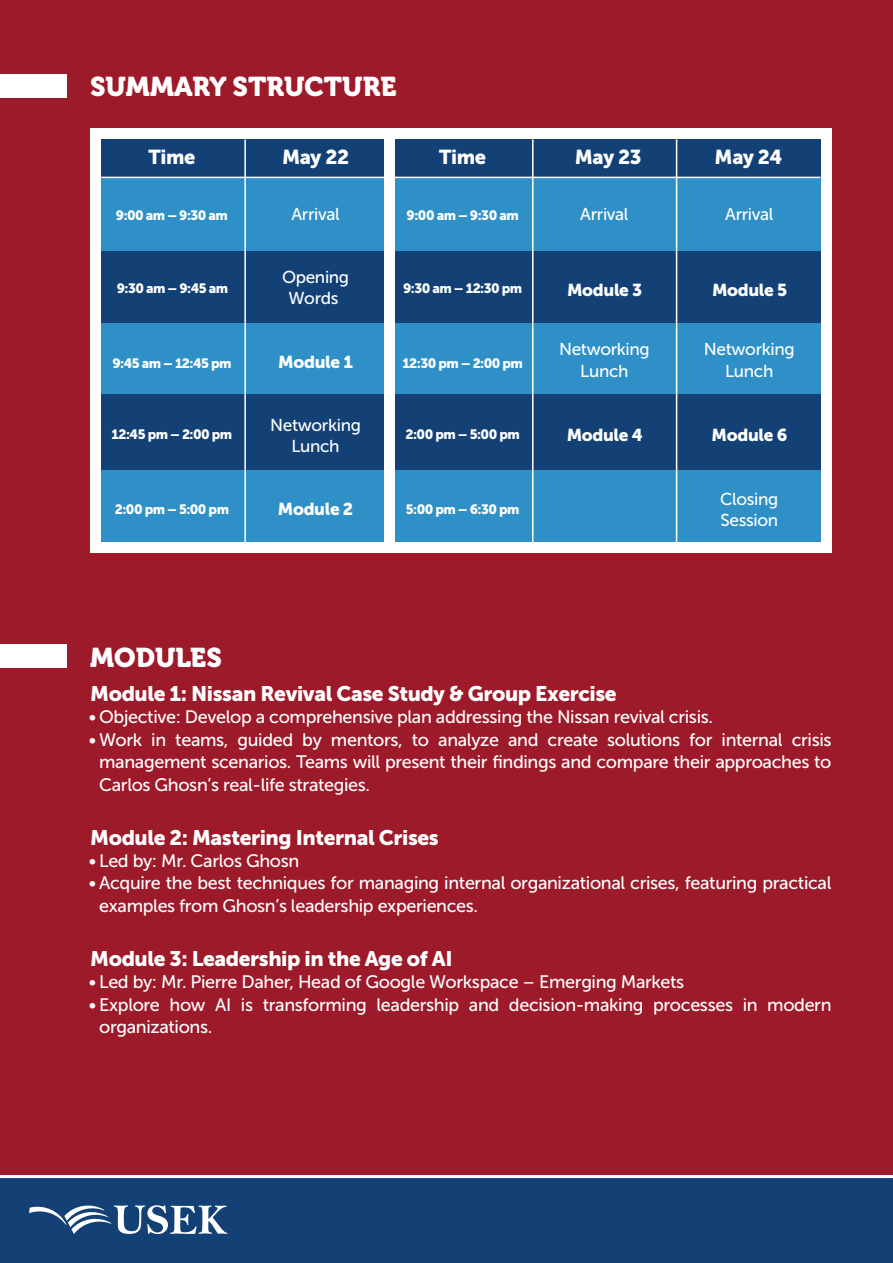
<style>
.page{position:relative;width:893px;height:1263px;background:#fff}
.page>*{position:absolute;margin:0;border:0;box-sizing:border-box;transform-origin:0 0}
.t1{font:27px "Museo 900";color:#fff}
.t2{font:21px "Museo Sans 900";letter-spacing:-.02em;color:#fff}
.t3{font:20.1px "Museo Sans 900";letter-spacing:-.02em;color:#fff}
.t4{font:18px/22.5px "Museo Sans 500";letter-spacing:-.02em;color:#fff}
.t5{font:17.25px/21.5px "Museo Sans 500";letter-spacing:-.02em;color:#fff;text-align:center}
.t6{font:17.25px "Museo Sans 900";letter-spacing:-.02em;color:#fff}
.t7{font:13.5px "Museo Sans 900";letter-spacing:-.04em;color:#fff}
</style>
<div class="page">
<div style="left:0;top:0;width:893px;height:1176px;background:#9c1a29"></div>
<div style="left:0;top:74px;width:66px;height:24px;background:#fff"></div>
<div style="left:0;top:644px;width:66px;height:24px;background:#fff"></div>
<div style="left:90px;top:128px;width:741px;height:425px;background:#fff"></div>
<div style="left:101px;top:176px;width:719px;height:76px;background:#2e90c7"></div>
<div style="left:101px;top:139px;width:719px;height:38px;background:#134176"></div>
<div style="left:101px;top:252px;width:719px;height:71px;background:#134176"></div>
<div style="left:101px;top:323px;width:719px;height:72px;background:#2e90c7"></div>
<div style="left:101px;top:395px;width:719px;height:76px;background:#134176"></div>
<div style="left:101px;top:471px;width:719px;height:71px;background:#2e90c7"></div>
<hr style="left:244px;top:139px;width:2px;height:403px;background:#fff">
<hr style="left:532px;top:139px;width:1px;height:403px;background:#fff">
<hr style="left:676px;top:139px;width:1px;height:403px;background:#fff">
<hr style="left:101px;top:177px;width:719px;height:1px;background:#fff">
<div style="left:384px;top:133px;width:11px;height:417px;background:#fff"></div>
<div style="left:0;top:1176px;width:893px;height:87px;background:#134176"></div>
<svg style="left:29px;top:1205px;width:198px;height:29px"></svg>
<hr style="left:0;top:1175px;width:893px;height:3px;background:#fff">
<h1 class="t1" style="left:90px;top:71px;width:308px">SUMMARY STRUCTURE</h1>
<p class="t3" style="left:148px;top:146px;width:48px">Time</p>
<p class="t3" style="left:282px;top:146px;width:69px">May 22</p>
<p class="t3" style="left:439px;top:146px;width:48px">Time</p>
<p class="t3" style="left:575px;top:146px;width:68px">May 23</p>
<p class="t3" style="left:715px;top:146px;width:69px">May 24</p>
<p class="t5" style="left:291px;top:204px;width:50px">Arrival</p>
<p class="t7" style="left:116px;top:208px;width:114px">9:00 am – 9:30 am</p>
<p class="t7" style="left:407px;top:208px;width:114px">9:00 am – 9:30 am</p>
<p class="t7" style="left:117px;top:280px;width:113px">9:30 am – 9:45 am</p>
<p class="t5" style="left:282px;top:266px;width:69px">Opening<br>Words</p>
<p class="t7" style="left:403px;top:280px;width:121px">9:30 am – 12:30 pm</p>
<p class="t7" style="left:112px;top:355px;width:121px">9:45 am – 12:45 pm</p>
<p class="t6" style="left:278px;top:352px;width:76px">Module 1</p>
<p class="t7" style="left:402px;top:355px;width:122px">12:30 pm – 2:00 pm</p>
<p class="t7" style="left:112px;top:427px;width:122px">12:45 pm – 2:00 pm</p>
<p class="t5" style="left:270px;top:414px;width:92px">Networking<br>Lunch</p>
<p class="t7" style="left:406px;top:427px;width:116px">2:00 pm – 5:00 pm</p>
<p class="t7" style="left:115px;top:501px;width:116px">2:00 pm – 5:00 pm</p>
<p class="t6" style="left:278px;top:500px;width:77px">Module 2</p>
<p class="t7" style="left:406px;top:501px;width:115px">5:00 pm – 6:30 pm</p>
<p class="t5" style="left:580px;top:204px;width:50px">Arrival</p>
<p class="t6" style="left:567px;top:280px;width:77px">Module 3</p>
<p class="t5" style="left:559px;top:339px;width:92px">Networking<br>Lunch</p>
<p class="t6" style="left:567px;top:425px;width:78px">Module 4</p>
<h1 class="t1" style="left:90px;top:642px;width:133px">MODULES</h1>
<p class="t5" style="left:725px;top:204px;width:50px">Arrival</p>
<p class="t6" style="left:712px;top:280px;width:77px">Module 5</p>
<p class="t5" style="left:704px;top:339px;width:92px">Networking<br>Lunch</p>
<p class="t6" style="left:712px;top:425px;width:77px">Module 6</p>
<p class="t5" style="left:720px;top:488px;width:60px;text-align:left">Closing<br>Session</p>
<p class="t2" style="left:90px;top:681px;width:528px">Module 1: Nissan Revival Case Study &amp; Group Exercise</p>
<p class="t4" style="left:89px;top:706px;width:626px">• Objective: Develop a comprehensive plan addressing the Nissan revival crisis.</p>
<p class="t4" style="left:99px;top:728px;width:734px;text-align:justify;text-indent:-10px">• Work in teams, guided by mentors, to analyze and create solutions for internal crisis management scenarios. Teams will present their findings and compare their approaches to Carlos Ghosn’s real-life strategies.</p>
<p class="t2" style="left:90px;top:825px;width:350px">Module 2: Mastering Internal Crises</p>
<p class="t4" style="left:89px;top:850px;width:212px">• Led by: Mr. Carlos Ghosn</p>
<p class="t4" style="left:99px;top:872px;width:734px;text-indent:-10px">• Acquire the best techniques for managing internal organizational crises, featuring practical examples from Ghosn’s leadership experiences.</p>
<p class="t2" style="left:90px;top:947px;width:364px">Module 3: Leadership in the Age of AI</p>
<p class="t4" style="left:89px;top:971px;width:597px">• Led by: Mr. Pierre Daher, Head of Google Workspace – Emerging Markets</p>
<p class="t4" style="left:99px;top:993px;width:734px;text-indent:-10px">• Explore how AI is transforming leadership and decision-making processes in modern organizations.</p>
</div>
